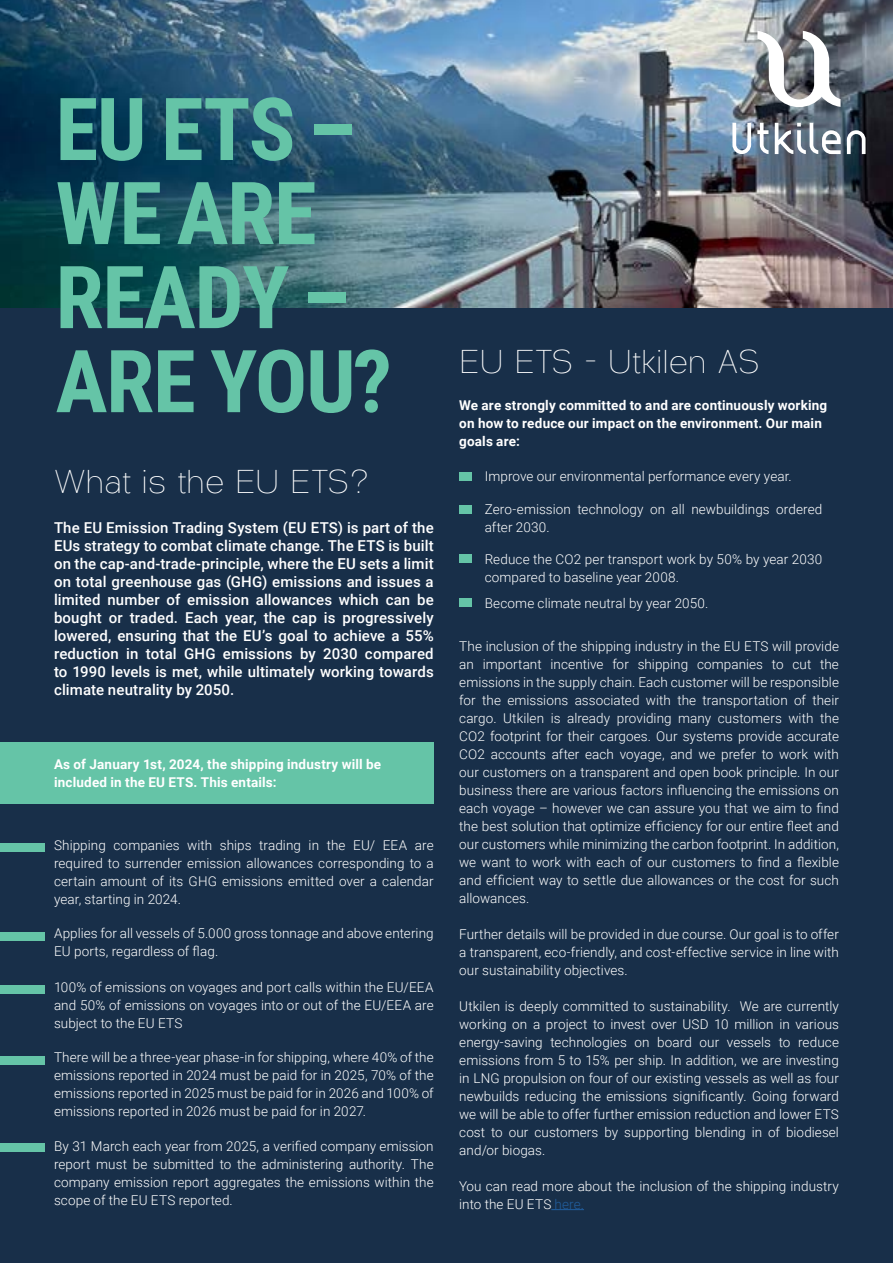
<style>
.page{position:relative;width:893px;height:1263px;background:#182f49}
.page>*{position:absolute;margin:0;border:0;box-sizing:border-box;transform-origin:0 0}
.t1{font:700 87px/84px "Roboto Condensed";letter-spacing:-.015em;color:#65c4a7}
.t2{font:100 33px "Givonic";letter-spacing:-.01em;color:#fff}
.t3{font:500 15px/18px "Roboto";letter-spacing:.005em;color:#fff;text-align:justify}
.t4{font:300 13.5px/18px "Roboto";letter-spacing:.005em;color:#fff;text-align:justify}
.t5{font:700 13.5px/18px "Roboto";letter-spacing:.015em;color:#fff}
.s1{color:#215e9e}
</style>
<div class="page">
<img style="left:0;top:0;width:893px;height:307px">
<hr style="left:551px;top:1209px;width:33px;height:1px;background:#215e9e">
<div style="left:0;top:742px;width:434px;height:62px;background:#65c4a7"></div>
<div style="left:0;top:843px;width:44px;height:8px;background:#65c4a7"></div>
<div style="left:459px;top:472px;width:13px;height:9px;background:#65c4a7"></div>
<div style="left:459px;top:505px;width:13px;height:8px;background:#65c4a7"></div>
<div style="left:459px;top:554px;width:13px;height:9px;background:#65c4a7"></div>
<div style="left:459px;top:598px;width:13px;height:9px;background:#65c4a7"></div>
<div style="left:0;top:985px;width:44px;height:9px;background:#65c4a7"></div>
<div style="left:0;top:932px;width:44px;height:9px;background:#65c4a7"></div>
<div style="left:0;top:1056px;width:44px;height:8px;background:#65c4a7"></div>
<div style="left:0;top:1143px;width:44px;height:9px;background:#65c4a7"></div>
<svg style="left:732px;top:123px;width:133px;height:31px;background:#8995a1"></svg>
<svg style="left:757px;top:31px;width:83px;height:76px;background:#9a9da1"></svg>
<h1 class="t1" style="left:56px;top:84px;width:338px">EU ETS –<br>WE ARE<br>READY –<br>ARE YOU?</h1>
<h2 class="t2" style="left:54px;top:465px;width:317px">What is the EU ETS?</h2>
<p class="t3" style="left:54px;top:518px;width:381px">The EU Emission Trading System (EU ETS) is part of the EUs strategy to combat climate change. The ETS is built on the cap-and-trade-principle, where the EU sets a limit on total greenhouse gas (GHG) emissions and issues a limited number of emission allowances which can be bought or traded. Each year, the cap is progressively lowered, ensuring that the EU’s goal to achieve a 55% reduction in total GHG emissions by 2030 compared to 1990 levels is met, while ultimately working towards climate neutrality by 2050.</p>
<p class="t5" style="left:54px;top:755px;width:329px">As of January 1st, 2024, the shipping industry will be included in the EU ETS. This entails:</p>
<p class="t4" style="left:54px;top:835px;width:381px">Shipping companies with ships trading in the EU/ EEA are required to surrender emission allowances corresponding to a certain amount of its GHG emissions emitted over a calendar year, starting in 2024.</p>
<p class="t4" style="left:54px;top:924px;width:381px">Applies for all vessels of 5.000 gross tonnage and above entering<br>EU ports, regardless of flag.</p>
<p class="t4" style="left:54px;top:977px;width:381px">100% of emissions on voyages and port calls within the EU/EEA and 50% of emissions on voyages into or out of the EU/EEA are subject to the EU ETS</p>
<p class="t4" style="left:54px;top:1048px;width:381px">There will be a three-year phase-in for shipping, where 40% of the emissions reported in 2024 must be paid for in 2025, 70% of the emissions reported in 2025 must be paid for in 2026 and 100% of emissions reported in 2026 must be paid for in 2027.</p>
<p class="t4" style="left:54px;top:1137px;width:381px">By 31 March each year from 2025, a verified company emission report must be submitted to the administering authority. The company emission report aggregates the emissions within the scope of the EU ETS reported.</p>
<h2 class="t2" style="left:459px;top:345px;width:302px">EU ETS – Utkilen AS</h2>
<p class="t5" style="left:459px;top:396px;width:370px">We are strongly committed to and are continuously working on how to reduce our impact on the environment. Our main goals are:</p>
<p class="t4" style="left:485px;top:467px;width:308px">Improve our environmental performance every year.</p>
<p class="t4" style="left:485px;top:500px;width:339px">Zero-emission technology on all newbuildings ordered after 2030.</p>
<p class="t4" style="left:485px;top:549px;width:339px">Reduce the CO2 per transport work by 50% by year 2030 compared to baseline year 2008.</p>
<p class="t4" style="left:485px;top:593px;width:225px">Become climate neutral by year 2050.</p>
<p class="t4" style="left:459px;top:636px;width:381px">The inclusion of the shipping industry in the EU ETS will provide an important incentive for shipping companies to cut the emissions in the supply chain. Each customer will be responsible for the emissions associated with the transportation of their cargo. Utkilen is already providing many customers with the CO2 footprint for their cargoes. Our systems provide accurate CO2 accounts after each voyage, and we prefer to work with our customers on a transparent and open book principle. In our business there are various factors influencing the emissions on each voyage – however we can assure you that we aim to find the best solution that optimize efficiency for our entire fleet and our customers while minimizing the carbon footprint. In addition, we want to work with each of our customers to find a flexible and efficient way to settle due allowances or the cost for such allowances.</p>
<p class="t4" style="left:459px;top:924px;width:381px">Further details will be provided in due course. Our goal is to offer a transparent, eco-friendly, and cost-effective service in line with our sustainability objectives.</p>
<p class="t4" style="left:459px;top:996px;width:381px">Utkilen is deeply committed to sustainability. We are currently working on a project to invest over USD 10 million in various energy-saving technologies on board our vessels to reduce emissions from 5 to 15% per ship. In addition, we are investing in LNG propulsion on four of our existing vessels as well as four newbuilds reducing the emissions significantly. Going forward we will be able to offer further emission reduction and lower ETS cost to our customers by supporting blending in of biodiesel and/or biogas.</p>
<p class="t4" style="left:459px;top:1176px;width:381px">You can read more about the inclusion of the shipping industry into the EU ETS <span class="s1">here.</span></p>
</div>
